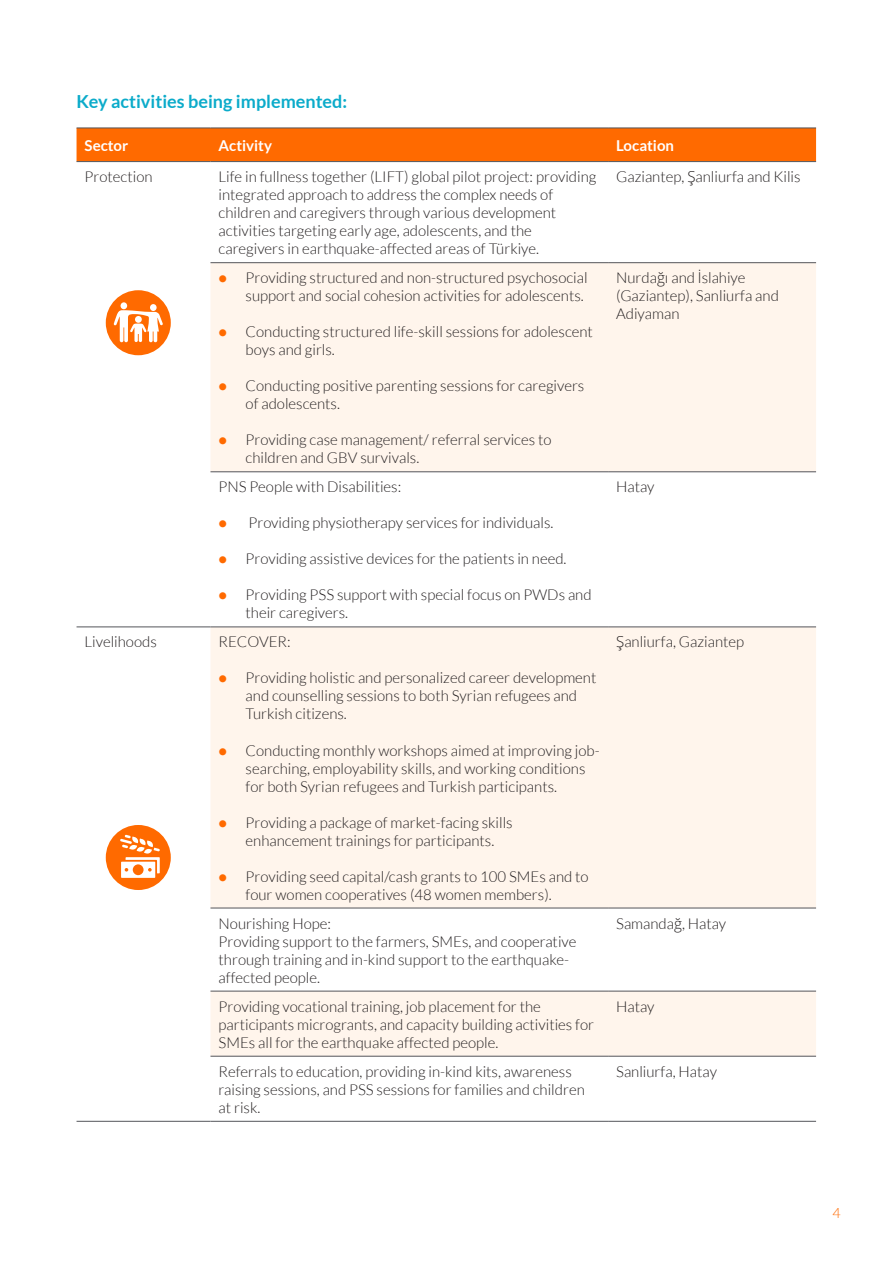
<style>
.page{position:relative;width:893px;height:1263px;background:#fff}
.page>*{position:absolute;margin:0;border:0;box-sizing:border-box;transform-origin:0 0}
.t1{font:700 18px "Lato";color:#0babca}
.List_Paragraph{font:300 15px/18px "Lato";color:#231f20}
.t2{font:700 15px "Lato";color:#fff}
.t3{font:300 14.25px "Lato";color:#ff6a00}
.s1{font-family:"Open Sans"}
.s2{font-weight:800;color:#ff6a00}
</style>
<div class="page">
<div style="left:77px;top:129px;width:739px;height:32px;background:#ff6a00"></div>
<svg style="left:210px;top:263px;width:606px;height:793px;fill:#fff5ec"></svg>
<hr style="left:77px;top:128px;width:133px;height:1px;background:#54555a">
<hr style="left:210px;top:128px;width:398px;height:1px;background:#54555a">
<hr style="left:608px;top:128px;width:208px;height:1px;background:#54555a">
<hr style="left:77px;top:161px;width:133px;height:1px;background:#54555a">
<hr style="left:210px;top:161px;width:398px;height:1px;background:#54555a">
<hr style="left:608px;top:161px;width:208px;height:1px;background:#54555a">
<hr style="left:210px;top:262px;width:398px;height:1px;background:#54555a">
<hr style="left:608px;top:262px;width:208px;height:1px;background:#54555a">
<hr style="left:210px;top:471px;width:398px;height:1px;background:#54555a">
<hr style="left:608px;top:471px;width:208px;height:1px;background:#54555a">
<hr style="left:77px;top:626px;width:133px;height:1px;background:#54555a">
<hr style="left:210px;top:626px;width:398px;height:1px;background:#54555a">
<hr style="left:608px;top:626px;width:208px;height:1px;background:#54555a">
<hr style="left:77px;top:1121px;width:133px;height:1px;background:#54555a">
<hr style="left:210px;top:908px;width:398px;height:1px;background:#54555a">
<hr style="left:608px;top:908px;width:208px;height:1px;background:#54555a">
<hr style="left:210px;top:991px;width:398px;height:1px;background:#54555a">
<hr style="left:608px;top:991px;width:208px;height:1px;background:#54555a">
<hr style="left:210px;top:1056px;width:398px;height:1px;background:#54555a">
<hr style="left:608px;top:1056px;width:208px;height:1px;background:#54555a">
<hr style="left:210px;top:1121px;width:398px;height:1px;background:#54555a">
<hr style="left:608px;top:1121px;width:208px;height:1px;background:#54555a">
<div style="left:106px;top:825px;width:65px;height:65px;background:#ff6a00;border-radius:50%"></div>
<svg style="left:120px;top:835px;width:40px;height:43px"></svg>
<div style="left:106px;top:290px;width:65px;height:65px;background:#ff6a00;border-radius:50%"></div>
<div style="left:121px;top:302px;width:6px;height:7px;background:#fff;border-radius:50%"></div>
<div style="left:150px;top:304px;width:7px;height:7px;background:#fff;border-radius:50%"></div>
<svg style="left:114px;top:310px;width:49px;height:32px"></svg>
<p class="t1" style="left:77px;top:91px;width:272px">Key activities being implemented:</p>
<p class="t2" style="left:85px;top:137px;width:45px">Sector</p>
<p class="t2" style="left:219px;top:137px;width:55px">Activity</p>
<p class="t2" style="left:616px;top:137px;width:59px">Location</p>
<p class="List_Paragraph" style="left:85px;top:168px;width:69px">Protection</p>
<p class="List_Paragraph" style="left:219px;top:168px;width:379px">Life in fullness together (LIFT) global pilot project: providing integrated approach to address the complex needs of children and caregivers through various development activities targeting early age, adolescents, and the caregivers in earthquake-affected areas of Türkiye.</p>
<p class="List_Paragraph" style="left:616px;top:168px;width:186px">Gaziantep, <span class="s1">Ş</span>anliurfa and Kilis</p>
<p class="List_Paragraph" style="left:219px;top:269px;width:371px;text-align:right"><span class="s2">•</span> Providing structured and non-structured psychosocial support and social cohesion activities for adolescents.</p>
<p class="List_Paragraph" style="left:246px;top:323px;width:349px;text-indent:-27px"><span class="s2">•</span> Conducting structured life-skill sessions for adolescent boys and girls.</p>
<p class="List_Paragraph" style="left:246px;top:377px;width:340px;text-indent:-27px"><span class="s2">•</span> Conducting positive parenting sessions for caregivers of adolescents.</p>
<p class="List_Paragraph" style="left:246px;top:431px;width:307px;text-indent:-27px"><span class="s2">•</span> Providing case management/ referral services to children and GBV survivals.</p>
<p class="List_Paragraph" style="left:616px;top:269px;width:164px">Nurda<span class="s1">ğ</span>ı and <span class="s1">İ</span>slahiye (Gaziantep), Sanliurfa and<br>Adiyaman</p>
<p class="List_Paragraph" style="left:219px;top:478px;width:184px">PNS People with Disabilities:</p>
<p class="List_Paragraph" style="left:219px;top:514px;width:336px"><span class="s2">•</span> Providing physiotherapy services for individuals.</p>
<p class="List_Paragraph" style="left:219px;top:550px;width:349px"><span class="s2">•</span> Providing assistive devices for the patients in need.</p>
<p class="List_Paragraph" style="left:246px;top:586px;width:347px;text-indent:-27px"><span class="s2">•</span> Providing PSS support with special focus on PWDs and their caregivers.</p>
<p class="List_Paragraph" style="left:85px;top:633px;width:74px">Livelihoods</p>
<p class="List_Paragraph" style="left:219px;top:633px;width:74px">RECOVER:</p>
<p class="List_Paragraph" style="left:246px;top:669px;width:352px;text-indent:-27px"><span class="s2">•</span> Providing holistic and personalized career development and counselling sessions to both Syrian refugees and<br>Turkish citizens.</p>
<p class="List_Paragraph" style="left:246px;top:741px;width:356px;text-indent:-27px"><span class="s2">•</span> Conducting monthly workshops aimed at improving job&shy;searching, employability skills, and working conditions for both Syrian refugees and Turkish participants.</p>
<p class="List_Paragraph" style="left:219px;top:813px;width:296px;text-align:center"><span class="s2">•</span> Providing a package of market-facing skills enhancement trainings for participants.</p>
<p class="List_Paragraph" style="left:246px;top:867px;width:345px;text-indent:-27px"><span class="s2">•</span> Providing seed capital/cash grants to 100 SMEs and to four women cooperatives (48 women members).</p>
<p class="List_Paragraph" style="left:219px;top:914px;width:114px">Nourishing Hope:</p>
<p class="List_Paragraph" style="left:219px;top:932px;width:359px">Providing support to the farmers, SMEs, and cooperative through training and in-kind support to the earthquake&shy;affected people.</p>
<p class="List_Paragraph" style="left:616px;top:478px;width:40px">Hatay</p>
<p class="List_Paragraph" style="left:616px;top:633px;width:130px"><span class="s1">Ş</span>anliurfa, Gaziantep</p>
<p class="List_Paragraph" style="left:616px;top:914px;width:112px">Samanda<span class="s1">ğ</span>, Hatay</p>
<p class="List_Paragraph" style="left:219px;top:997px;width:377px">Providing vocational training, job placement for the participants microgrants, and capacity building activities for<br>SMEs all for the earthquake affected people.</p>
<p class="List_Paragraph" style="left:616px;top:997px;width:40px">Hatay</p>
<p class="List_Paragraph" style="left:219px;top:1062px;width:368px">Referrals to education, providing in-kind kits, awareness raising sessions, and PSS sessions for families and children at risk.</p>
<p class="List_Paragraph" style="left:616px;top:1062px;width:102px">Sanliurfa, Hatay</p>
<p class="t3" style="left:833px;top:1205px;width:10px">4</p>
</div>
